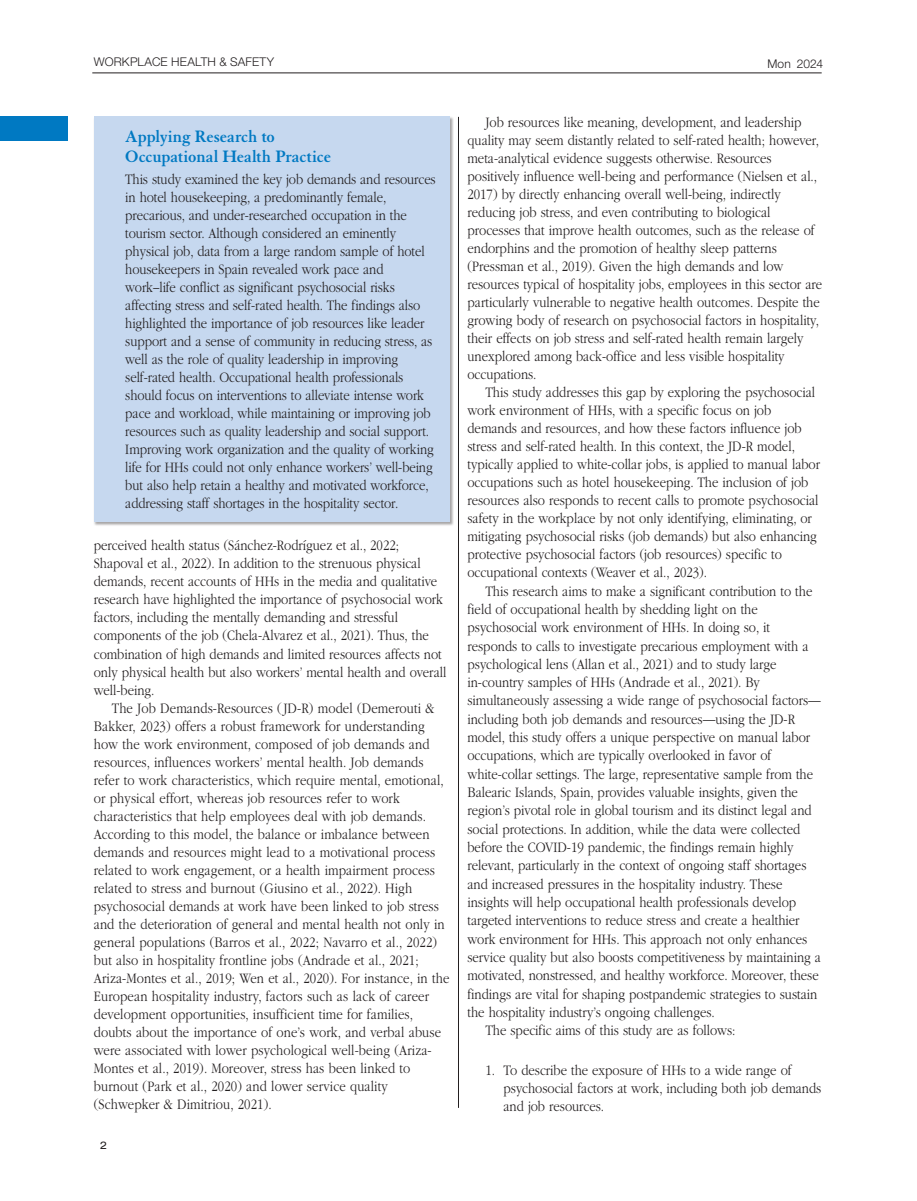
<style>
.page{position:relative;width:917px;height:1201px;background:#fff}
.page>*{position:absolute;margin:0;border:0;box-sizing:border-box;transform-origin:0 0}
.t1{font:700 18px/19.5px "Granjon LT Std";letter-spacing:-.005em;color:#0079c2}
.t2{font:300 15px/18px "ITC Garamond Std";color:#231f20;scale:.85 1}
.t3{font:300 12px "Helvetica Neue LT Std";letter-spacing:.015em;color:#231f20}
.t4{font:expanded 10.5px "Helvetica Neue LT Std";color:#231f20}
</style>
<div class="page">
<hr style="left:92px;top:72px;width:729px;height:1px;background:#231f20">
<div style="left:0;top:116px;width:68px;height:25px;background:#0079c2"></div>
<hr style="left:458px;top:117px;width:1px;height:990px;background:#231f20">
<div style="left:93px;top:116px;width:361px;height:410px;background:#231f20;opacity:.4"></div>
<div style="left:94px;top:116px;width:355px;height:405px;background:#c6d8ef"></div>
<p class="t3" style="left:94px;top:55px;width:182px">WORKPLACE HEALTH &amp; SAFETY</p>
<p class="t3" style="left:767px;top:56px;width:57px">MON 2024</p>
<p class="t1" style="left:125px;top:127px;width:207px">Applying Research to<br>Occupational Health Practice</p>
<p class="t2" style="left:125px;top:170px;width:367px">This study examined the key job demands and resources in hotel housekeeping, a predominantly female, precarious, and under-researched occupation in the tourism sector. Although considered an eminently physical job, data from a large random sample of hotel housekeepers in Spain revealed work pace and work–life conflict as significant psychosocial risks affecting stress and self-rated health. The findings also highlighted the importance of job resources like leader support and a sense of community in reducing stress, as well as the role of quality leadership in improving self-rated health. Occupational health professionals should focus on interventions to alleviate intense work pace and workload, while maintaining or improving job resources such as quality leadership and social support.<br>Improving work organization and the quality of working life for HHs could not only enhance workers’ well-being but also help retain a healthy and motivated workforce, addressing staff shortages in the hospitality sector.</p>
<p class="t2" style="left:94px;top:536px;width:416px">perceived health status (Sánchez-Rodríguez et al., 2022; Shapoval et al., 2022). In addition to the strenuous physical demands, recent accounts of HHs in the media and qualitative research have highlighted the importance of psychosocial work factors, including the mentally demanding and stressful components of the job (Chela-Alvarez et al., 2021). Thus, the combination of high demands and limited resources affects not only physical health but also workers’ mental health and overall well-being.</p>
<p class="t2" style="left:94px;top:698px;width:420px;text-indent:18px">The Job Demands-Resources (JD-R) model (Demerouti &amp; Bakker, 2023) offers a robust framework for understanding how the work environment, composed of job demands and resources, influences workers’ mental health. Job demands refer to work characteristics, which require mental, emotional, or physical effort, whereas job resources refer to work characteristics that help employees deal with job demands.<br>According to this model, the balance or imbalance between demands and resources might lead to a motivational process related to work engagement, or a health impairment process related to stress and burnout (Giusino et al., 2022). High psychosocial demands at work have been linked to job stress and the deterioration of general and mental health not only in general populations (Barros et al., 2022; Navarro et al., 2022) but also in hospitality frontline jobs (Andrade et al., 2021; Ariza-Montes et al., 2019; Wen et al., 2020). For instance, in the European hospitality industry, factors such as lack of career development opportunities, insufficient time for families, doubts about the importance of one’s work, and verbal abuse were associated with lower psychological well-being (Ariza-Montes et al., 2019). Moreover, stress has been linked to burnout (Park et al., 2020) and lower service quality (Schwepker &amp; Dimitriou, 2021).</p>
<p class="t4" style="left:100px;top:1138px;width:9px">2</p>
<p class="t2" style="left:467px;top:113px;width:419px;text-indent:18px">Job resources like meaning, development, and leadership quality may seem distantly related to self-rated health; however, meta-analytical evidence suggests otherwise. Resources positively influence well-being and performance (Nielsen et al., 2017) by directly enhancing overall well-being, indirectly reducing job stress, and even contributing to biological processes that improve health outcomes, such as the release of endorphins and the promotion of healthy sleep patterns (Pressman et al., 2019). Given the high demands and low resources typical of hospitality jobs, employees in this sector are particularly vulnerable to negative health outcomes. Despite the growing body of research on psychosocial factors in hospitality, their effects on job stress and self-rated health remain largely unexplored among back-office and less visible hospitality occupations.</p>
<p class="t2" style="left:467px;top:383px;width:416px;text-indent:18px">This study addresses this gap by exploring the psychosocial work environment of HHs, with a specific focus on job demands and resources, and how these factors influence job stress and self-rated health. In this context, the JD-R model, typically applied to white-collar jobs, is applied to manual labor occupations such as hotel housekeeping. The inclusion of job resources also responds to recent calls to promote psychosocial safety in the workplace by not only identifying, eliminating, or mitigating psychosocial risks (job demands) but also enhancing protective psychosocial factors (job resources) specific to occupational contexts (Weaver et al., 2023).</p>
<p class="t2" style="left:485px;top:582px;width:386px">This research aims to make a significant contribution to the</p>
<p class="t2" style="left:467px;top:600px;width:343px">field of occupational health by shedding light on the</p>
<p class="t2" style="left:467px;top:618px;width:357px">psychosocial work environment of HHs. In doing so, it</p>
<p class="t2" style="left:467px;top:636px;width:403px">responds to calls to investigate precarious employment with a</p>
<p class="t2" style="left:467px;top:655px;width:365px">psychological lens (Allan et al., 2021) and to study large</p>
<p class="t2" style="left:467px;top:673px;width:345px">in-country samples of HHs (Andrade et al., 2021). By</p>
<p class="t2" style="left:467px;top:691px;width:417px">simultaneously assessing a wide range of psychosocial factors—</p>
<p class="t2" style="left:467px;top:710px;width:387px">including both job demands and resources—using the JD-R</p>
<p class="t2" style="left:467px;top:728px;width:404px">model, this study offers a unique perspective on manual labor</p>
<p class="t2" style="left:467px;top:746px;width:359px">occupations, which are typically overlooked in favor of</p>
<p class="t2" style="left:467px;top:765px;width:408px">white-collar settings. The large, representative sample from the</p>
<p class="t2" style="left:467px;top:783px;width:390px">Balearic Islands, Spain, provides valuable insights, given the</p>
<p class="t2" style="left:467px;top:801px;width:406px">region’s pivotal role in global tourism and its distinct legal and</p>
<p class="t2" style="left:467px;top:819px;width:393px">social protections. In addition, while the data were collected</p>
<p class="t2" style="left:467px;top:838px;width:385px">before the COVID-19 pandemic, the findings remain highly</p>
<p class="t2" style="left:467px;top:856px;width:400px">relevant, particularly in the context of ongoing staff shortages</p>
<p class="t2" style="left:467px;top:874px;width:372px">and increased pressures in the hospitality industry. These</p>
<p class="t2" style="left:467px;top:893px;width:388px">insights will help occupational health professionals develop</p>
<p class="t2" style="left:467px;top:911px;width:392px">targeted interventions to reduce stress and create a healthier</p>
<p class="t2" style="left:467px;top:929px;width:401px">work environment for HHs. This approach not only enhances</p>
<p class="t2" style="left:467px;top:948px;width:417px">service quality but also boosts competitiveness by maintaining a</p>
<p class="t2" style="left:467px;top:966px;width:414px">motivated, nonstressed, and healthy workforce. Moreover, these</p>
<p class="t2" style="left:467px;top:984px;width:413px">findings are vital for shaping postpandemic strategies to sustain</p>
<p class="t2" style="left:467px;top:1002px;width:292px">the hospitality industry’s ongoing challenges.</p>
<p class="t2" style="left:485px;top:1020px;width:296px">The specific aims of this study are as follows:</p>
<p class="t2" style="left:503px;top:1061px;width:375px;text-indent:-18px">1. To describe the exposure of HHs to a wide range of psychosocial factors at work, including both job demands and job resources.</p>
</div>
